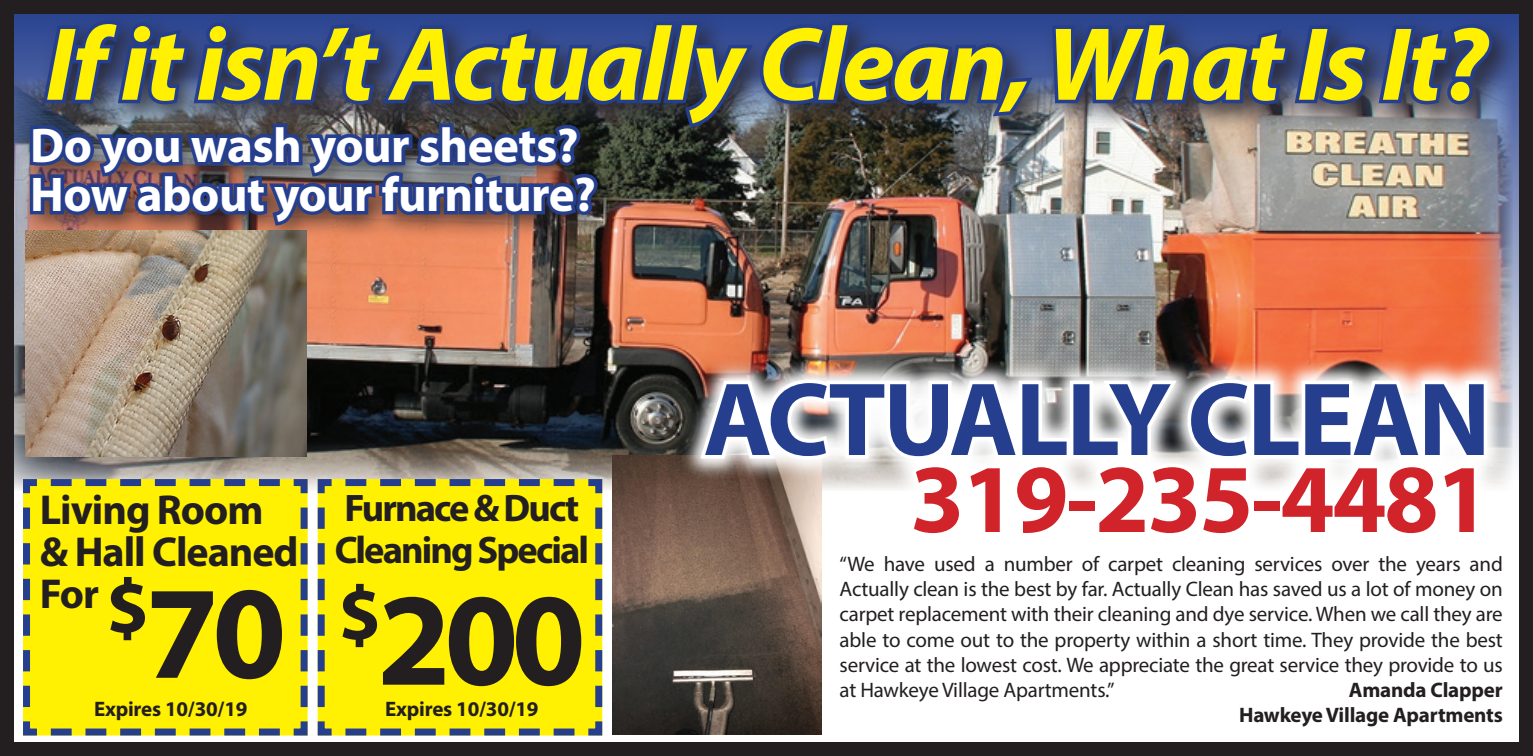
<style>
.page{position:relative;width:1533px;height:756px;background:#fff}
.page>*{position:absolute;margin:0;border:0;box-sizing:border-box;transform-origin:0 0}
.t1{font:700 133px "Myriad Pro";color:#231f20}
.t2{font:italic 700 105px "Myriad Pro";letter-spacing:-.025em;color:#fff101}
.t3{font:700 105px "Myriad Pro";letter-spacing:-.025em;color:#253f8e}
.t4{font:700 98px "Myriad Pro";letter-spacing:-.025em;color:#d1232a}
.t5{font:700 49px/49px "Myriad Pro";letter-spacing:-.01em;color:#fff}
.t6{font:700 42px/42px "Myriad Pro";letter-spacing:-.025em;color:#231f20}
.t7{font:700 38.5px/42px "Myriad Pro";letter-spacing:-.05em;color:#231f20}
.t8{font:21px/25.2px "Myriad Pro";letter-spacing:-.01em;color:#231f20;text-align:justify}
.t9{font:700 21px/25.2px "Myriad Pro";letter-spacing:-.01em;color:#231f20;text-align:right}
</style>
<div class="page">
<img style="left:15px;top:78px;width:1497px;height:412px">
<div style="left:0;top:0;width:1532px;height:756px;border:14px solid #231f20"></div>
<div style="left:34px;top:13px;width:1486px;height:142px;background:#231f20;opacity:.75"></div>
<svg style="left:1048px;top:22px;width:106px;height:734px"></svg>
<svg style="left:1126px;top:18px;width:369px;height:90px;background:#32437c"></svg>
<img style="left:26px;top:17px;width:1012px;height:309px">
<svg style="left:20px;top:476px;width:291px;height:260px"></svg>
<svg style="left:314px;top:476px;width:291px;height:260px"></svg>
<div style="left:577px;top:533px;width:13px;height:34px;border:6px solid #fff101"></div>
<svg style="left:23px;top:432px;width:284px;height:324px;background:#e2d719"></svg>
<svg style="left:318px;top:393px;width:270px;height:363px;background:#c2b91a"></svg>
<img style="left:612px;top:456px;width:209px;height:278px">
<img style="left:679px;top:357px;width:831px;height:203px">
<svg style="left:695px;top:375px;width:795px;height:165px"></svg>
<img style="left:25px;top:231px;width:281px;height:226px">
<h2 class="t2" style="left:45px;top:-4px;width:1443px">If it isn’t Actually Clean, What Is It?</h2>
<h3 class="t5" style="left:30px;top:119px;width:567px">Do you wash your sheets?<br>How about your furniture?</h3>
<h3 class="t6" style="left:40px;top:488px;width:260px">Living Room &amp; Hall Cleaned<br>For</h3>
<h3 class="t7" style="left:335px;top:486px;width:256px">Furnace &amp; Duct<br>Cleaning Special</h3>
<h1 class="t1" style="left:106px;top:553px;width:481px"><sup>$</sup>70 <sup>$</sup>200</h1>
<p class="t9" style="left:94px;top:696px;width:155px">Expires 10/30/19</p>
<p class="t9" style="left:385px;top:696px;width:155px">Expires 10/30/19</p>
<h2 class="t3" style="left:703px;top:351px;width:788px">ACTUALLY CLEAN</h2>
<h3 class="t4" style="left:910px;top:435px;width:582px">319-235-4481</h3>
<p class="t8" style="left:839px;top:551px;width:664px">“We have used a number of carpet cleaning services over the years and Actually clean is the best by far. Actually Clean has saved us a lot of money on carpet replacement with their cleaning and dye service. When we call they are able to come out to the property within a short time. They provide the best service at the lowest cost. We appreciate the great service they provide to us at Hawkeye Village Apartments.”</p>
<p class="t9" style="left:1238px;top:677px;width:265px">Amanda Clapper<br>Hawkeye Village Apartments</p>
</div>
